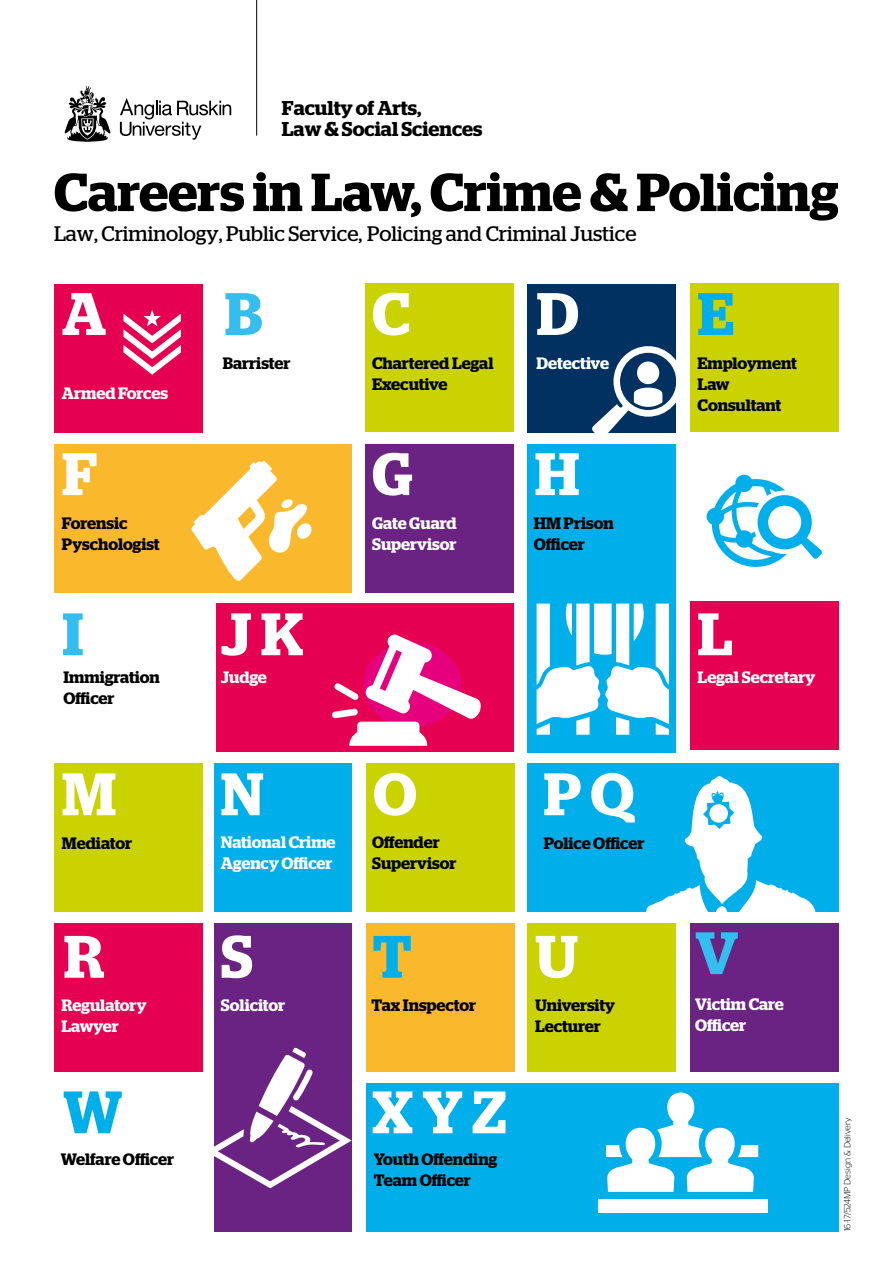
<style>
.page{position:relative;width:893px;height:1263px;background:#fff}
.page>*{position:absolute;margin:0;border:0;box-sizing:border-box;transform-origin:0 0}
.t1{font:600 59.7px "Stag";color:#fff}
.t2{font:600 59.7px "Stag";color:#34bdef}
.t3{font:600 59.7px "Stag";color:#00afea}
.t4{font:600 53.4px "Stag";color:#000}
.t5{font:21px "Stag";color:#000}
.t6{font:600 20.1px/20.5px "Stag";color:#000}
.t7{font:600 16.5px/21px "Stag";color:#000}
.t8{font:600 16.5px/21px "Stag";color:#fff}
.t9{font:300 9px "Stag Sans";color:#000}
</style>
<div class="page">
<div style="left:527px;top:923px;width:149px;height:149px;background:#cad200"></div>
<div style="left:214px;top:923px;width:138px;height:309px;background:#6a2383"></div>
<div style="left:365px;top:283px;width:149px;height:149px;background:#cad200"></div>
<div style="left:527px;top:284px;width:149px;height:148px;background:#003160"></div>
<div style="left:690px;top:283px;width:149px;height:149px;background:#cad200"></div>
<div style="left:690px;top:601px;width:149px;height:149px;background:#e50051"></div>
<div style="left:527px;top:763px;width:312px;height:149px;background:#00afea"></div>
<svg style="left:65px;top:86px;width:45px;height:56px"></svg>
<svg style="left:120px;top:98px;width:111px;height:42px"></svg>
<hr style="left:256px;top:0;width:1px;height:136px;background:#000">
<div style="left:54px;top:284px;width:149px;height:148px;background:#e50051"></div>
<div style="left:527px;top:444px;width:149px;height:308px;background:#00afea"></div>
<div style="left:365px;top:444px;width:149px;height:148px;background:#6a2383"></div>
<div style="left:54px;top:444px;width:298px;height:148px;background:#fab82d"></div>
<div style="left:216px;top:604px;width:298px;height:148px;background:#e50051"></div>
<div style="left:366px;top:923px;width:149px;height:149px;background:#fab82d"></div>
<div style="left:214px;top:763px;width:138px;height:149px;background:#00afea"></div>
<div style="left:55px;top:923px;width:148px;height:149px;background:#e50051"></div>
<div style="left:55px;top:763px;width:148px;height:149px;background:#cad200"></div>
<div style="left:366px;top:1083px;width:473px;height:149px;background:#00afea"></div>
<div style="left:366px;top:763px;width:149px;height:149px;background:#cad200"></div>
<div style="left:690px;top:923px;width:149px;height:149px;background:#6a2383"></div>
<svg style="left:707px;top:475px;width:115px;height:92px"></svg>
<svg style="left:646px;top:776px;width:169px;height:136px"></svg>
<svg style="left:332px;top:634px;width:149px;height:112px"></svg>
<svg style="left:191px;top:461px;width:121px;height:120px"></svg>
<svg style="left:214px;top:1047px;width:138px;height:141px"></svg>
<svg style="left:537px;top:604px;width:132px;height:131px"></svg>
<svg style="left:592px;top:346px;width:84px;height:87px"></svg>
<svg style="left:606px;top:1092px;width:152px;height:100px"></svg>
<div style="left:598px;top:1199px;width:169px;height:14px;background:#fff"></div>
<svg style="left:123px;top:310px;width:58px;height:65px"></svg>
<p class="t6" style="left:282px;top:98px;width:202px">Faculty of Arts,<br>Law &amp; Social Sciences</p>
<h2 class="t4" style="left:54px;top:161px;width:786px">Careers in Law, Crime &amp; Policing</h2>
<p class="t5" style="left:54px;top:222px;width:584px">Law, Criminology, Public Service, Policing and Criminal Justice</p>
<h1 class="t1" style="left:62px;top:279px;width:46px">A</h1>
<p class="t8" style="left:62px;top:382px;width:108px">Armed Forces</p>
<h1 class="t1" style="left:62px;top:439px;width:37px">F</h1>
<p class="t7" style="left:62px;top:513px;width:99px">Forensic<br>Pyschologist</p>
<h1 class="t2" style="left:62px;top:599px;width:22px">I</h1>
<p class="t7" style="left:63px;top:667px;width:98px">Immigration<br>Officer</p>
<h1 class="t1" style="left:62px;top:759px;width:56px">M</h1>
<p class="t7" style="left:62px;top:833px;width:72px">Mediator</p>
<h1 class="t1" style="left:64px;top:922px;width:42px">R</h1>
<p class="t8" style="left:61px;top:994px;width:87px">Regulatory<br>Lawyer</p>
<h1 class="t3" style="left:63px;top:1077px;width:61px">W</h1>
<p class="t7" style="left:61px;top:1149px;width:115px">Welfare Officer</p>
<h1 class="t2" style="left:225px;top:279px;width:39px">B</h1>
<p class="t7" style="left:223px;top:352px;width:69px">Barrister</p>
<h1 class="t1" style="left:221px;top:599px;width:84px">J K</h1>
<p class="t8" style="left:221px;top:667px;width:48px">Judge</p>
<h1 class="t1" style="left:221px;top:759px;width:44px">N</h1>
<p class="t8" style="left:221px;top:831px;width:116px">National Crime<br>Agency Officer</p>
<h1 class="t1" style="left:221px;top:922px;width:34px">S</h1>
<p class="t8" style="left:221px;top:994px;width:66px">Solicitor</p>
<h1 class="t1" style="left:372px;top:279px;width:39px">C</h1>
<p class="t7" style="left:372px;top:352px;width:123px">Chartered Legal<br>Executive</p>
<h1 class="t1" style="left:372px;top:439px;width:42px">G</h1>
<p class="t8" style="left:372px;top:513px;width:86px">Gate Guard<br>Supervisor</p>
<h1 class="t1" style="left:537px;top:279px;width:44px">D</h1>
<p class="t8" style="left:537px;top:352px;width:74px">Detective</p>
<h1 class="t1" style="left:535px;top:439px;width:46px">H</h1>
<p class="t7" style="left:534px;top:513px;width:81px">HM Prison<br>Officer</p>
<h1 class="t1" style="left:373px;top:759px;width:45px">O</h1>
<p class="t7" style="left:372px;top:832px;width:86px">Offender<br>Supervisor</p>
<h1 class="t3" style="left:373px;top:922px;width:40px">T</h1>
<p class="t7" style="left:371px;top:994px;width:106px">Tax Inspector</p>
<h1 class="t1" style="left:372px;top:1077px;width:135px">X Y Z</h1>
<p class="t7" style="left:374px;top:1149px;width:125px">Youth Offending<br>Team Officer</p>
<h1 class="t1" style="left:544px;top:759px;width:92px">P Q</h1>
<p class="t7" style="left:544px;top:833px;width:102px">Police Officer</p>
<h1 class="t1" style="left:535px;top:922px;width:44px">U</h1>
<p class="t7" style="left:535px;top:994px;width:81px">University<br>Lecturer</p>
<h1 class="t3" style="left:698px;top:279px;width:38px">E</h1>
<p class="t7" style="left:698px;top:352px;width:101px">Employment<br>Law<br>Consultant</p>
<h1 class="t1" style="left:698px;top:599px;width:36px">L</h1>
<p class="t8" style="left:698px;top:667px;width:119px">Legal Secretary</p>
<h1 class="t2" style="left:695px;top:918px;width:45px">V</h1>
<p class="t8" style="left:695px;top:994px;width:90px">Victim Care<br>Officer</p>
<p class="t9" style="left:842px;top:1231px;width:115px;rotate:-90deg">16-17/524MP Design &amp; Delivery</p>
</div>
